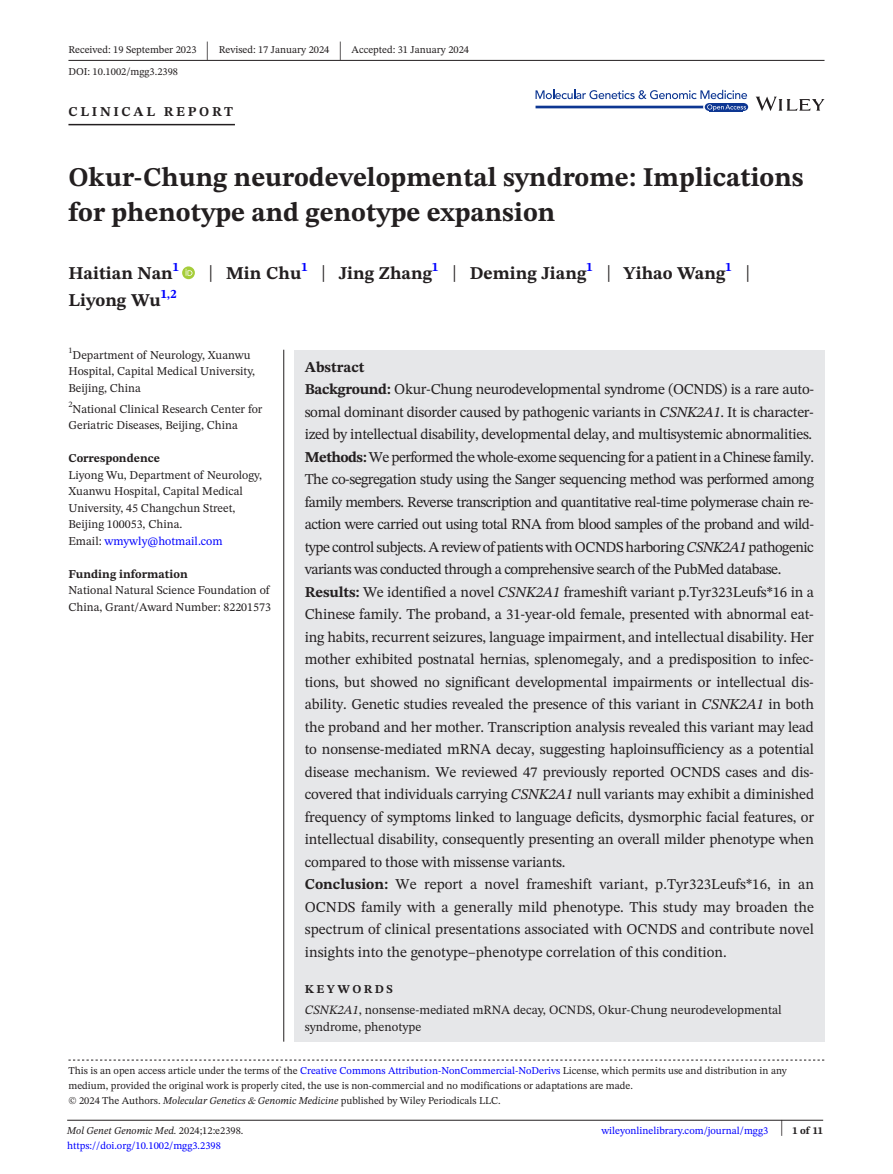
<style>
.page{position:relative;width:893px;height:1174px;background:#fff}
.page>*{position:absolute;margin:0;border:0;box-sizing:border-box;transform-origin:0 0}
.t1{font:700 27px/34.5px "STIX Two Text";color:#231f20}
.t2{font:25.65px "STIX Two Text";color:#231f20;scale:.49 1}
.t3{font:700 18px "STIX Two Text";color:#231f20}
.t4{font:15px/22.5px "STIX Two Text";letter-spacing:-.01em;color:#231f20}
.t5{font:700 13.5px "STIX Two Text";letter-spacing:.2em;color:#231f20}
.t6{font:12.75px/17.2px "STIX Two Text";color:#231f20}
.t7{font:12px/16.5px "STIX Two Text";color:#231f20}
.t8{font:700 12px "STIX Two Text";color:#231f20}
.t9{font:700 12px "STIX Two Text";letter-spacing:.2em;color:#231f20}
.t10{font:10.5px/15px "STIX Two Text";color:#231f20}
.t11{font:10.5px "STIX Two Text";color:#00f}
.t12{font:italic 10.5px "STIX Two Text";color:#231f20}
.t13{font:700 10.5px "STIX Two Text";color:#231f20}
.s1{font-weight:400;font-size:23.4px}
.s2{color:#00f}
.s3{font-weight:700}
.s4{font-style:italic}
.s5{font-style:normal}
.s6{font-weight:400;font-size:22.2px}
</style>
<div class="page">
<hr style="left:67px;top:1119px;width:756px;height:1px;background:#231f20">
<svg style="left:756px;top:97px;width:68px;height:14px"></svg>
<svg style="left:536px;top:90px;width:211px;height:21px"></svg>
<hr style="left:68px;top:60px;width:756px;height:1px;background:#231f20">
<hr style="left:68px;top:124px;width:167px;height:1px;background:#231f20">
<svg style="left:182px;top:266px;width:13px;height:13px"></svg>
<svg style="left:186px;top:269px;width:6px;height:7px"></svg>
<svg style="left:68px;top:1059px;width:756px;height:1px"></svg>
<div style="left:294px;top:350px;width:530px;height:691px;background:#e6e7e9"></div>
<hr style="left:283px;top:350px;width:1px;height:691px;background:#231f20">
<p class="t10" style="left:68px;top:42px;width:130px">Received: 19 September 2023</p>
<h2 class="t2" style="left:206px;top:32px;width:8px">|</h2>
<p class="t10" style="left:219px;top:42px;width:112px">Revised: 17 January 2024</p>
<h2 class="t2" style="left:339px;top:32px;width:8px">|</h2>
<p class="t10" style="left:352px;top:42px;width:119px">Accepted: 31 January 2024</p>
<p class="t10" style="left:68px;top:64px;width:111px">DOI: 10.1002/mgg3.2398</p>
<p class="t5" style="left:68px;top:101px;width:166px">CLINICAL REPORT</p>
<h1 class="t1" style="left:68px;top:161px;width:737px">Okur-Chung neurodevelopmental syndrome: Implications for phenotype and genotype expansion</h1>
<p class="t3" style="left:68px;top:260px;width:112px">Haitian Nan<sup>1</sup></p>
<p class="t3" style="left:209px;top:260px;width:543px"><span class="s1">|</span> Min Chu<sup>1</sup> <span class="s1">|</span> Jing Zhang<sup>1</sup> <span class="s1">|</span> Deming Jiang<sup>1</sup> <span class="s1">|</span> Yihao Wang<sup>1</sup> <span class="s1">|</span></p>
<p class="t3" style="left:68px;top:287px;width:110px">Liyong Wu<sup>1,2</sup></p>
<p class="t7" style="left:68px;top:346px;width:188px"><sup>1</sup>Department of Neurology, Xuanwu<br>Hospital, Capital Medical University,<br>Beijing, China</p>
<p class="t7" style="left:68px;top:400px;width:195px"><sup>2</sup>National Clinical Research Center for<br>Geriatric Diseases, Beijing, China</p>
<p class="t8" style="left:68px;top:450px;width:93px">Correspondence</p>
<p class="t7" style="left:68px;top:466px;width:195px">Liyong Wu, Department of Neurology,<br>Xuanwu Hospital, Capital Medical<br>University, 45 Changchun Street,<br>Beijing 100053, China.<br>Email: <span class="s2">wmywly@hotmail.com</span></p>
<p class="t8" style="left:68px;top:565px;width:121px">Funding information</p>
<p class="t7" style="left:68px;top:582px;width:204px">National Natural Science Foundation of<br>China, Grant/Award Number: 82201573</p>
<p class="t4" style="left:305px;top:355px;width:511px"><span class="s3">Abstract<br>Background:</span> Okur-Chung neurodevelopmental syndrome (OCNDS) is a rare auto&shy;somal dominant disorder caused by pathogenic variants in <span class="s4">CSNK2A1</span>. It is character&shy;ized by intellectual disability, developmental delay, and multisystemic abnormalities.<br><span class="s3">Methods:</span> We performed the whole-exome sequencing for a patient in a Chinese family.<br>The co-segregation study using the Sanger sequencing method was performed among family members. Reverse transcription and quantitative real-time polymerase chain re&shy;action were carried out using total RNA from blood samples of the proband and wild&shy;type control subjects. A review of patients with OCNDS harboring <span class="s4">CSNK2A1</span> pathogenic variants was conducted through a comprehensive search of the PubMed database.<br><span class="s3">Results:</span> We identified a novel <span class="s4">CSNK2A1</span> frameshift variant p.Tyr323Leufs*16 in a Chinese family. The proband, a 31-year-old female, presented with abnormal eat&shy;ing habits, recurrent seizures, language impairment, and intellectual disability. Her mother exhibited postnatal hernias, splenomegaly, and a predisposition to infec&shy;tions, but showed no significant developmental impairments or intellectual dis&shy;ability. Genetic studies revealed the presence of this variant in <span class="s4">CSNK2A1</span> in both the proband and her mother. Transcription analysis revealed this variant may lead to nonsense-mediated mRNA decay, suggesting haploinsufficiency as a potential disease mechanism. We reviewed 47 previously reported OCNDS cases and dis&shy;covered that individuals carrying <span class="s4">CSNK2A1</span> null variants may exhibit a diminished frequency of symptoms linked to language deficits, dysmorphic facial features, or intellectual disability, consequently presenting an overall milder phenotype when compared to those with missense variants.<br><span class="s3">Conclusion:</span> We report a novel frameshift variant, p.Tyr323Leufs*16, in an OCNDS family with a generally mild phenotype. This study may broaden the spectrum of clinical presentations associated with OCNDS and contribute novel insights into the genotype–phenotype correlation of this condition.</p>
<p class="t9" style="left:305px;top:980px;width:90px">KEYWORDS</p>
<p class="t6" style="left:305px;top:1001px;width:479px"><span class="s4">CSNK2A1</span>, nonsense-mediated mRNA decay, OCNDS, Okur-Chung neurodevelopmental syndrome, phenotype</p>
<p class="t10" style="left:68px;top:1063px;width:720px">This is an open access article under the terms of the <span class="s2">Creative Commons Attribution-NonCommercial-NoDerivs</span> License, which permits use and distribution in any medium, provided the original work is properly cited, the use is non-commercial and no modifications or adaptations are made.<br>© 2024 The Authors. <span class="s4">Molecular Genetics &amp; Genomic Medicine</span> published by Wiley Periodicals LLC.</p>
<p class="t12" style="left:67px;top:1123px;width:178px">Mol Genet Genomic Med. <span class="s5">2024;12:e2398.</span></p>
<p class="t13" style="left:780px;top:1123px;width:45px"><span class="s6">|</span> 1 of 11</p>
<p class="t11" style="left:67px;top:1138px;width:155px">https://doi.org/10.1002/mgg3.2398</p>
<p class="t11" style="left:601px;top:1123px;width:168px">wileyonlinelibrary.com/journal/mgg3</p>
</div>
